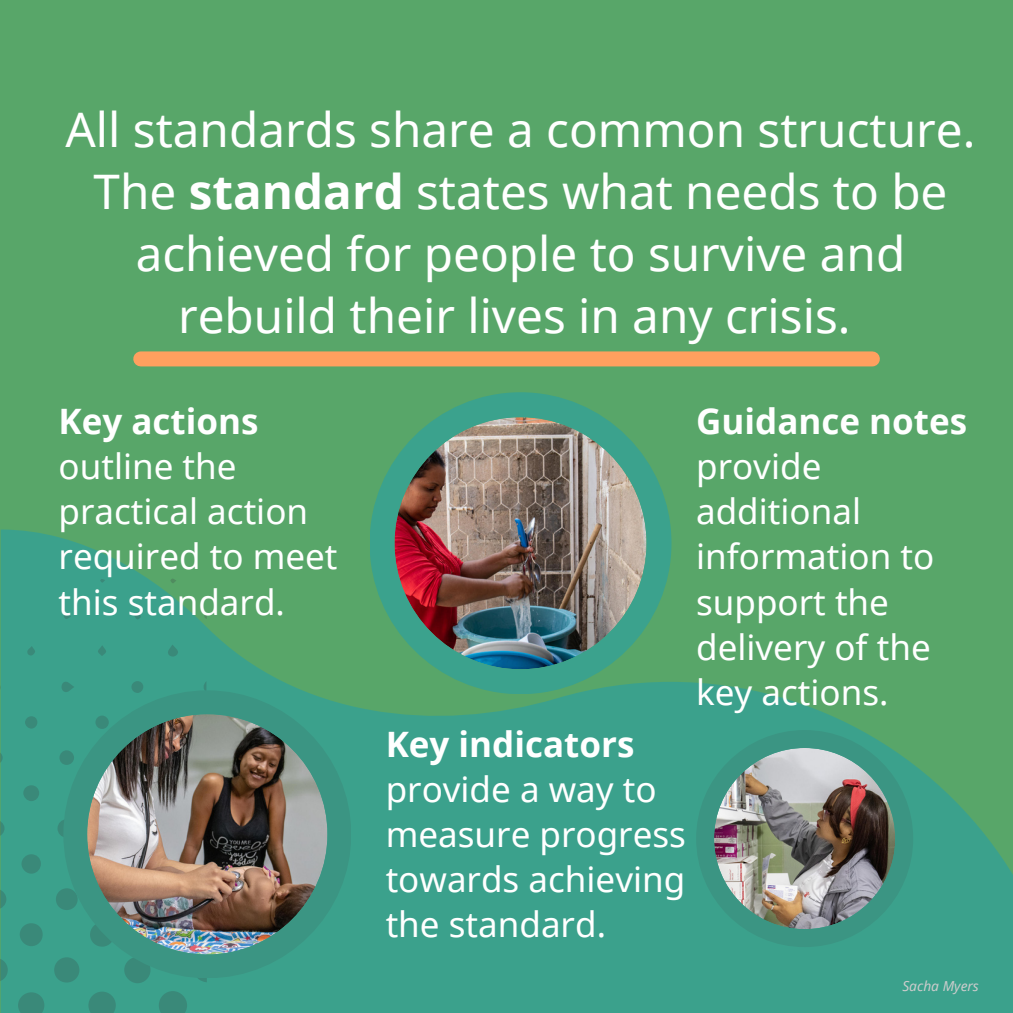
<style>
.page{position:relative;width:1013px;height:1013px;background:#fff}
.page>*{position:absolute;margin:0;border:0;box-sizing:border-box;transform-origin:0 0}
.t1{font:47.62px/61.9px "Noto Sans";color:#fff;text-align:center}
.t2{font:35px/45px "Noto Sans";color:#fff}
.t3{font:italic 13.75px "Noto Sans";color:#ccc}
.s1{font-weight:700}
</style>
<div class="page">
<div style="left:0;top:0;width:1012px;height:1012px;background:#58a669"></div>
<svg style="left:1px;top:529px;width:1011px;height:483px;fill:#3ba18c"></svg>
<svg style="left:159px;top:990px;width:28px;height:22px"></svg>
<svg style="left:88px;top:991px;width:28px;height:21px"></svg>
<svg style="left:18px;top:992px;width:26px;height:20px"></svg>
<svg style="left:124px;top:978px;width:27px;height:5px"></svg>
<div style="left:54px;top:957px;width:26px;height:25px;background:#3a8979;border-radius:50%"></div>
<svg style="left:0;top:957px;width:8px;height:25px"></svg>
<div style="left:19px;top:923px;width:24px;height:23px;background:#3a8979;border-radius:50%"></div>
<svg style="left:56px;top:888px;width:7px;height:22px"></svg>
<svg style="left:0;top:888px;width:6px;height:21px"></svg>
<svg style="left:22px;top:854px;width:19px;height:20px"></svg>
<svg style="left:57px;top:819px;width:19px;height:19px"></svg>
<svg style="left:194px;top:978px;width:13px;height:4px"></svg>
<svg style="left:0;top:819px;width:5px;height:18px"></svg>
<div style="left:23px;top:785px;width:16px;height:16px;background:#3a8979;border-radius:50%"></div>
<svg style="left:59px;top:750px;width:15px;height:15px"></svg>
<svg style="left:0;top:751px;width:3px;height:13px"></svg>
<div style="left:25px;top:716px;width:12px;height:12px;background:#3a8979;border-radius:50%"></div>
<svg style="left:131px;top:681px;width:12px;height:9px"></svg>
<svg style="left:61px;top:681px;width:13px;height:11px"></svg>
<svg style="left:167px;top:644px;width:12px;height:12px"></svg>
<svg style="left:98px;top:645px;width:8px;height:11px"></svg>
<svg style="left:27px;top:646px;width:8px;height:9px"></svg>
<svg style="left:203px;top:681px;width:3px;height:9px"></svg>
<svg style="left:134px;top:611px;width:7px;height:8px"></svg>
<div style="left:64px;top:613px;width:7px;height:6px;background:#3a8979;border-radius:3px"></div>
<svg style="left:170px;top:578px;width:6px;height:5px"></svg>
<svg style="left:100px;top:579px;width:5px;height:3px"></svg>
<svg style="left:203px;top:611px;width:4px;height:8px"></svg>
<div style="left:141px;top:351px;width:731px;height:15px;background:#ffa05f"></div>
<img style="left:696px;top:730px;width:217px;height:217px">
<img style="left:369px;top:392px;width:302px;height:302px">
<img style="left:63px;top:690px;width:288px;height:288px">
<p class="t1" style="left:65px;top:98px;width:911px">All standards share a common structure.<br>The <span class="s1">standard</span> states what needs to be achieved for people to survive and rebuild their lives in any crisis.</p>
<p class="t2" style="left:59px;top:398px;width:280px"><span class="s1">Key actions </span>outline the practical action required to meet this standard.</p>
<p class="t2" style="left:385px;top:721px;width:302px"><span class="s1">Key indicators </span>provide a way to measure progress towards achieving the standard.</p>
<p class="t2" style="left:696px;top:398px;width:272px"><span class="s1">Guidance notes </span>provide additional information to support the delivery of the key actions.</p>
<p class="t3" style="left:902px;top:975px;width:78px">Sacha Myers</p>
</div>
